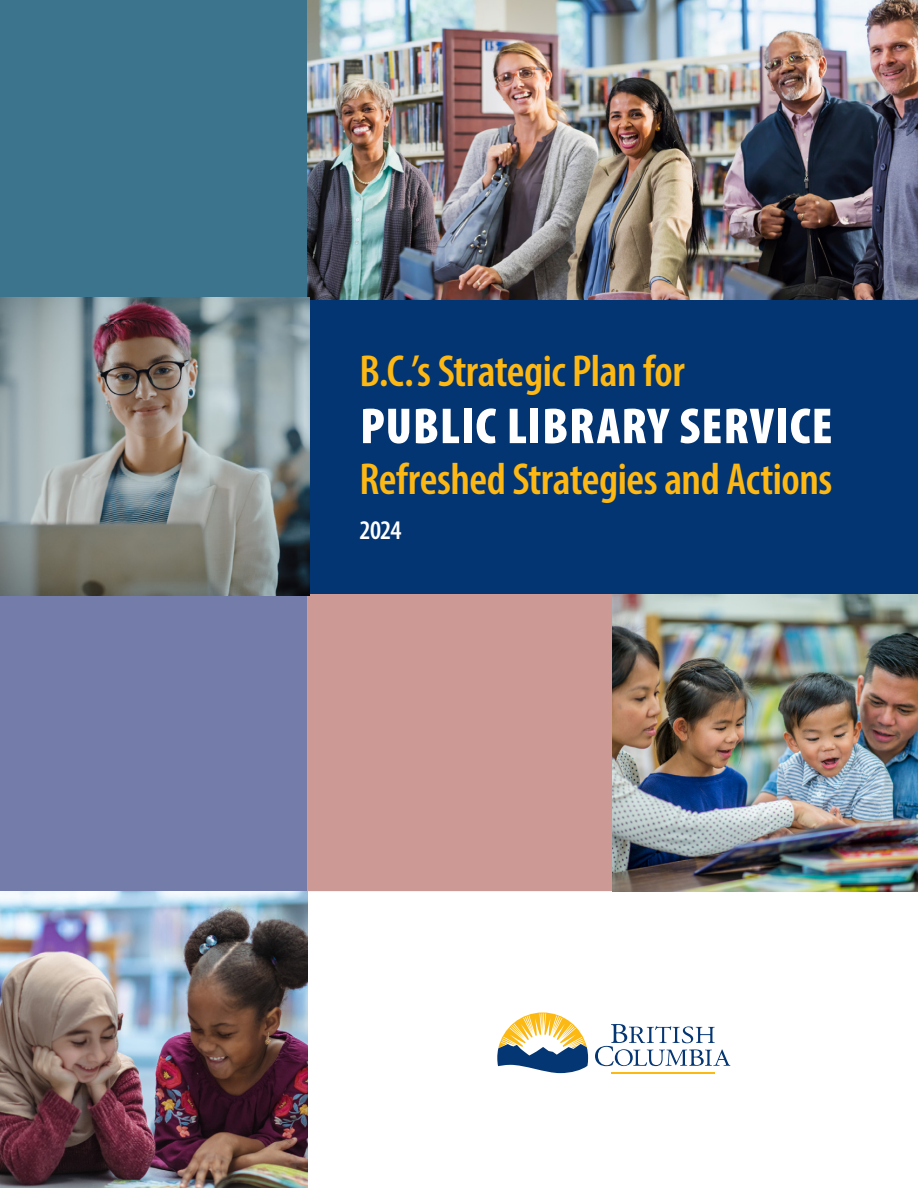
<style>
.page{position:relative;width:918px;height:1188px;background:#fff}
.page>*{position:absolute;margin:0;border:0;box-sizing:border-box;transform-origin:0 0}
.t1{font:900 condensed 51px "Myriad Pro";letter-spacing:.02em;color:#fff}
.t2{font:600 condensed 45px "Myriad Pro";letter-spacing:-.01em;color:#fdb813}
.t3{font:600 condensed 27px "Myriad Pro";color:#fff}
</style>
<div class="page">
<div style="left:0;top:0;width:307px;height:297px;background:#3c748e"></div>
<div style="left:307px;top:594px;width:306px;height:297px;background:#cd9994"></div>
<hr style="left:611px;top:1073px;width:104px;height:1px;background:#fdb913">
<svg style="left:595px;top:1024px;width:135px;height:42px"></svg>
<svg style="left:497px;top:1013px;width:91px;height:60px"></svg>
<div style="left:307px;top:297px;width:611px;height:297px;background:#043573"></div>
<div style="left:0;top:596px;width:307px;height:295px;background:#747da9"></div>
<img style="left:307px;top:0;width:611px;height:300px">
<img style="left:0;top:297px;width:309px;height:299px">
<img style="left:613px;top:594px;width:305px;height:297px">
<img style="left:0;top:891px;width:307px;height:297px">
<h1 class="t2" style="left:360px;top:343px;width:327px">B.C.’s Strategic Plan for</h1>
<h1 class="t1" style="left:360px;top:393px;width:474px">PUBLIC LIBRARY SERVICE</h1>
<h1 class="t2" style="left:360px;top:451px;width:474px">Refreshed Strategies and Actions</h1>
<h1 class="t3" style="left:360px;top:514px;width:43px">2024</h1>
</div>
